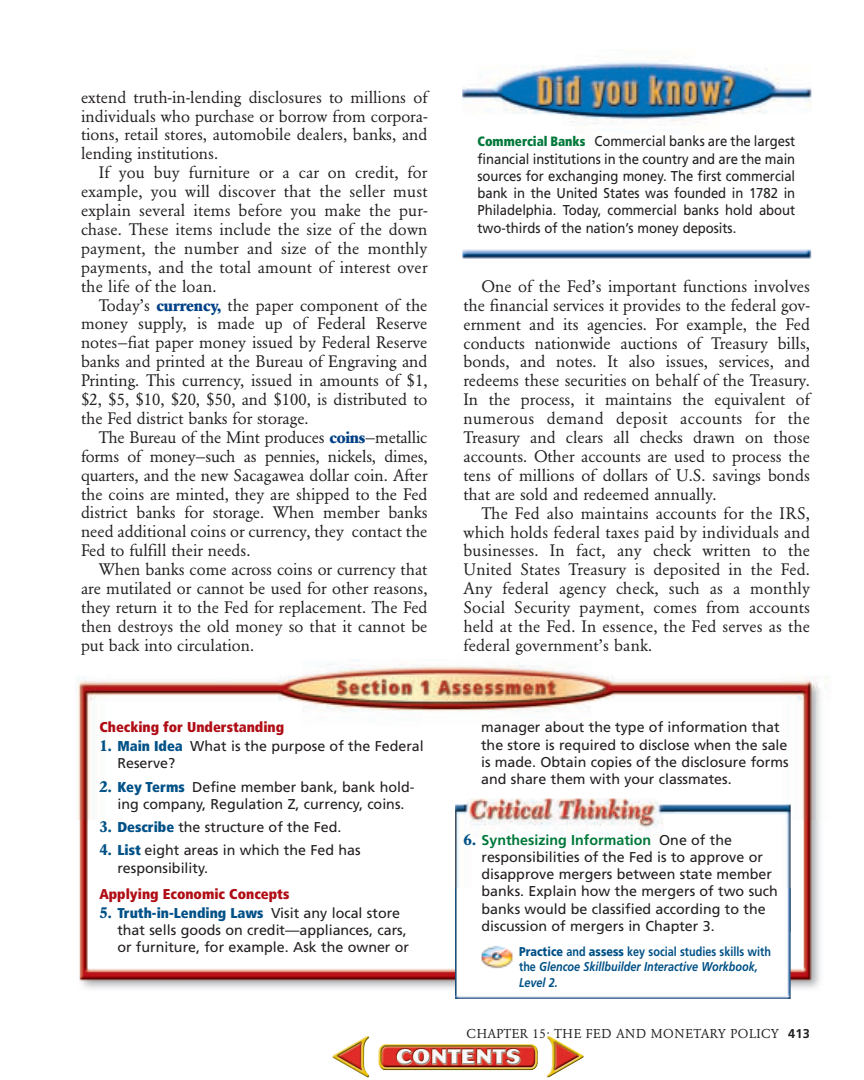
<style>
.page{position:relative;width:864px;height:1080px;background:#fff}
.page>*{position:absolute;margin:0;border:0;box-sizing:border-box;transform-origin:0 0}
.t1{font:16.5px "Garamond BE";color:#231f20}
.t2{font:16.5px "Garamond BE";letter-spacing:.02em;color:#231f20}
.t3{font:14.25px/17.2px "Frutiger";color:#231f20}
.t4{font:14.25px/17.2px "Frutiger";color:#231f20;text-align:justify;scale:.92 1}
.t5{font:900 condensed 14.25px "Frutiger";color:#b00d15}
.t6{font:italic 700 12.75px/15.8px "Frutiger";color:#005187;scale:.85 1}
.t7{font:12.75px "Garamond BE";letter-spacing:.025em;color:#231f20}
.s1{font-weight:700;color:#014086}
.s2{font-family:"Garamond BE";font-weight:700;font-size:15.75px;color:#005187}
.s3{font-weight:900;font-stretch:condensed;color:#005187}
.s4{font-weight:900;font-stretch:condensed;font-size:13.5px;color:#00783a}
.s5{font-weight:700;color:#00783a}
.s6{font-weight:900;font-style:normal}
.s7{font-style:normal}
.s8{font-family:"Frutiger";font-weight:700}
</style>
<div class="page">
<img style="left:75px;top:659px;width:752px;height:162px">
<img style="left:79px;top:821px;width:741px;height:177px">
<img style="left:456px;top:798px;width:335px;height:90px">
<img style="left:456px;top:888px;width:335px;height:111px">
<img style="left:479px;top:944px;width:36px;height:26px">
<img style="left:462px;top:60px;width:350px;height:65px">
<img style="left:462px;top:249px;width:350px;height:10px">
<img style="left:332px;top:1036px;width:252px;height:42px">
<p class="t1" style="left:81px;top:90px;width:348px">extend truth-in-lending disclosures to millions of</p>
<p class="t1" style="left:81px;top:109px;width:348px">individuals who purchase or borrow from corpora-</p>
<p class="t1" style="left:81px;top:128px;width:348px">tions, retail stores, automobile dealers, banks, and</p>
<p class="t1" style="left:81px;top:147px;width:139px">lending institutions.</p>
<p class="t1" style="left:99px;top:166px;width:330px">If you buy furniture or a car on credit, for</p>
<p class="t1" style="left:81px;top:184px;width:348px">example, you will discover that the seller must</p>
<p class="t1" style="left:81px;top:203px;width:348px">explain several items before you make the pur-</p>
<p class="t1" style="left:81px;top:222px;width:348px">chase. These items include the size of the down</p>
<p class="t1" style="left:81px;top:241px;width:348px">payment, the number and size of the monthly</p>
<p class="t1" style="left:81px;top:260px;width:348px">payments, and the total amount of interest over</p>
<p class="t1" style="left:81px;top:279px;width:137px">the life of the loan.</p>
<p class="t1" style="left:99px;top:298px;width:330px">Today’s <span class="s1">currency,</span> the paper component of the</p>
<p class="t1" style="left:81px;top:317px;width:348px">money supply, is made up of Federal Reserve</p>
<p class="t1" style="left:81px;top:336px;width:348px">notes—fiat paper money issued by Federal Reserve</p>
<p class="t1" style="left:81px;top:355px;width:348px">banks and printed at the Bureau of Engraving and</p>
<p class="t1" style="left:81px;top:374px;width:348px">Printing. This currency, issued in amounts of $1,</p>
<p class="t1" style="left:81px;top:392px;width:348px">$2, $5, $10, $20, $50, and $100, is distributed to</p>
<p class="t1" style="left:81px;top:411px;width:229px">the Fed district banks for storage.</p>
<p class="t1" style="left:99px;top:430px;width:330px">The Bureau of the Mint produces <span class="s1">coins</span>—metallic</p>
<p class="t1" style="left:81px;top:449px;width:348px">forms of money—such as pennies, nickels, dimes,</p>
<p class="t1" style="left:81px;top:468px;width:348px">quarters, and the new Sacagawea dollar coin. After</p>
<p class="t1" style="left:81px;top:487px;width:348px">the coins are minted, they are shipped to the Fed</p>
<p class="t1" style="left:81px;top:506px;width:348px">district banks for storage. When member banks</p>
<p class="t1" style="left:81px;top:525px;width:348px">need additional coins or currency, they contact the</p>
<p class="t1" style="left:81px;top:544px;width:171px">Fed to fulfill their needs.</p>
<p class="t1" style="left:99px;top:563px;width:330px">When banks come across coins or currency that</p>
<p class="t1" style="left:81px;top:581px;width:348px">are mutilated or cannot be used for other reasons,</p>
<p class="t1" style="left:81px;top:600px;width:348px">they return it to the Fed for replacement. The Fed</p>
<p class="t1" style="left:81px;top:619px;width:348px">then destroys the old money so that it cannot be</p>
<p class="t1" style="left:81px;top:638px;width:175px">put back into circulation.</p>
<p class="t5" style="left:99px;top:722px;width:186px">Checking for Understanding</p>
<p class="t3" style="left:117px;top:739px;width:308px;text-indent:-18px"><span class="s2">1.</span> <span class="s3">Main Idea</span> What is the purpose of the Federal<br>Reserve?</p>
<p class="t3" style="left:99px;top:779px;width:317px;text-align:center"><span class="s2">2.</span> <span class="s3">Key Terms</span> Define member bank, bank hold&shy;ing company, Regulation Z, currency, coins.</p>
<p class="t3" style="left:99px;top:820px;width:244px"><span class="s2">3.</span> <span class="s3">Describe</span> the structure of the Fed.</p>
<p class="t3" style="left:117px;top:843px;width:245px;text-indent:-18px"><span class="s2">4.</span> <span class="s3">List</span> eight areas in which the Fed has responsibility.</p>
<p class="t5" style="left:99px;top:888px;width:192px">Applying Economic Concepts</p>
<p class="t3" style="left:117px;top:905px;width:293px;text-indent:-18px"><span class="s2">5.</span> <span class="s3">Truth-in-Lending Laws</span> Visit any local store that sells goods on credit—appliances, cars, or furniture, for example. Ask the owner or</p>
<p class="t4" style="left:477px;top:134px;width:347px"><span class="s4">Commercial Banks</span> Commercial banks are the largest financial institutions in the country and are the main sources for exchanging money. The first commercial bank in the United States was founded in 1782 in Philadelphia. Today, commercial banks hold about two-thirds of the nation’s money deposits.</p>
<p class="t1" style="left:481px;top:279px;width:330px">One of the Fed’s important functions involves</p>
<p class="t1" style="left:463px;top:298px;width:348px">the financial services it provides to the federal gov-</p>
<p class="t1" style="left:463px;top:317px;width:348px">ernment and its agencies. For example, the Fed</p>
<p class="t1" style="left:463px;top:336px;width:348px">conducts nationwide auctions of Treasury bills,</p>
<p class="t1" style="left:463px;top:355px;width:348px">bonds, and notes. It also issues, services, and</p>
<p class="t1" style="left:463px;top:374px;width:348px">redeems these securities on behalf of the Treasury.</p>
<p class="t1" style="left:463px;top:393px;width:348px">In the process, it maintains the equivalent of</p>
<p class="t2" style="left:463px;top:412px;width:348px">numerous demand deposit accounts for the</p>
<p class="t1" style="left:463px;top:430px;width:348px">Treasury and clears all checks drawn on those</p>
<p class="t1" style="left:463px;top:449px;width:348px">accounts. Other accounts are used to process the</p>
<p class="t1" style="left:463px;top:468px;width:348px">tens of millions of dollars of U.S. savings bonds</p>
<p class="t1" style="left:463px;top:487px;width:255px">that are sold and redeemed annually.</p>
<p class="t1" style="left:481px;top:506px;width:330px">The Fed also maintains accounts for the IRS,</p>
<p class="t1" style="left:463px;top:525px;width:348px">which holds federal taxes paid by individuals and</p>
<p class="t1" style="left:463px;top:544px;width:348px">businesses. In fact, any check written to the</p>
<p class="t1" style="left:463px;top:563px;width:348px">United States Treasury is deposited in the Fed.</p>
<p class="t1" style="left:463px;top:582px;width:348px">Any federal agency check, such as a monthly</p>
<p class="t1" style="left:463px;top:601px;width:348px">Social Security payment, comes from accounts</p>
<p class="t1" style="left:463px;top:619px;width:348px">held at the Fed. In essence, the Fed serves as the</p>
<p class="t1" style="left:463px;top:638px;width:190px">federal government’s bank.</p>
<p class="t3" style="left:481px;top:720px;width:309px">manager about the type of information that the store is required to disclose when the sale is made. Obtain copies of the disclosure forms and share them with your classmates.</p>
<p class="t3" style="left:481px;top:832px;width:298px;text-indent:-18px"><span class="s2">6.</span> <span class="s5">Synthesizing Information</span> One of the responsibilities of the Fed is to approve or disapprove mergers between state member banks. Explain how the mergers of two such banks would be classified according to the discussion of mergers in Chapter 3.</p>
<p class="t6" style="left:519px;top:944px;width:298px"><span class="s6">Practice</span> <span class="s7">and</span> <span class="s6">assess</span> <span class="s7">key social studies skills with the</span> Glencoe Skillbuilder Interactive Workbook,<br>Level 2.</p>
<p class="t7" style="left:467px;top:1029px;width:345px">CHAPTER 15: THE FED AND MONETARY POLICY <span class="s8">413</span></p>
</div>
